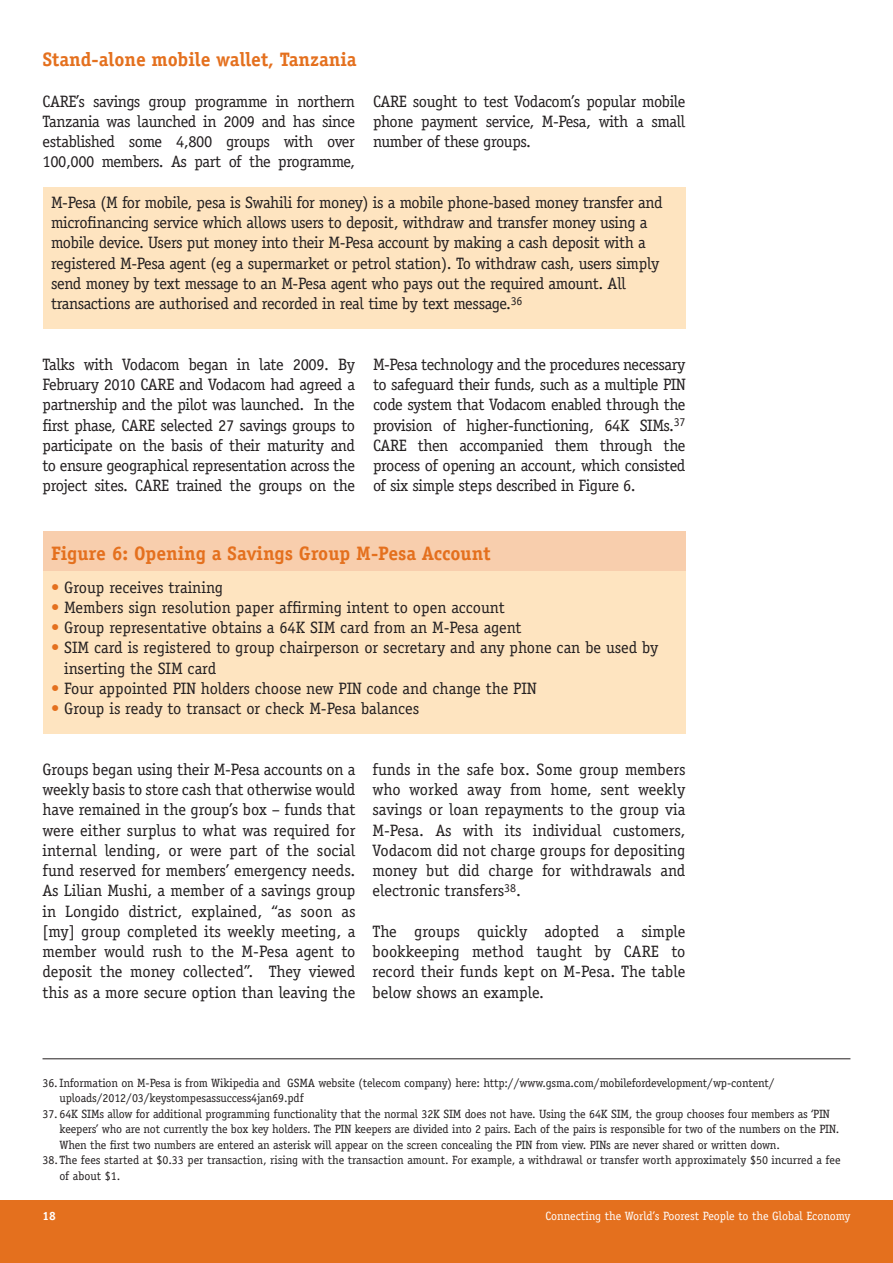
<style>
.page{position:relative;width:893px;height:1263px;background:#fff}
.page>*{position:absolute;margin:0;border:0;box-sizing:border-box;transform-origin:0 0}
.Sub_Header{font:700 19.5px "Officina Serif";color:#e4701e}
.Body_Copy{font:16.5px/20.2px "Officina Serif";letter-spacing:-.02em;color:#231f20;text-align:justify}
.Body_Copy-2{font:16.5px/20.2px "Officina Serif";color:#231f20}
.t1{font:12px/15.8px "Officina Serif";letter-spacing:-.01em;color:#231f20}
.t2{font:12px "Officina Serif";color:#fff}
.t3{font:700 12px "Officina Serif";color:#fff}
.s1{color:#e4701e}
</style>
<div class="page">
<div style="left:0;top:1200px;width:893px;height:63px;background:#e4701e"></div>
<hr style="left:43px;top:1058px;width:807px;height:1px;background:#231f20">
<div style="left:43px;top:531px;width:642px;height:40px;background:#f8cead"></div>
<div style="left:43px;top:571px;width:642px;height:163px;background:#fee4c0"></div>
<div style="left:43px;top:188px;width:642px;height:141px;background:#fee4c0"></div>
<p class="Sub_Header" style="left:43px;top:47px;width:316px">Stand-alone mobile wallet, Tanzania</p>
<p class="Body_Copy" style="left:43px;top:91px;width:314px">CARE’s savings group programme in northern Tanzania was launched in 2009 and has since established some 4,800 groups with over 100,000 members. As part of the programme,</p>
<p class="Body_Copy" style="left:373px;top:91px;width:314px">CARE sought to test Vodacom’s popular mobile phone payment service, M-Pesa, with a small number of these groups.</p>
<p class="Body_Copy" style="left:51px;top:192px;width:613px;text-align:left">M-Pesa (M for mobile, pesa is Swahili for money) is a mobile phone-based money transfer and microfinancing service which allows users to deposit, withdraw and transfer money using a mobile device. Users put money into their M-Pesa account by making a cash deposit with a registered M-Pesa agent (eg a supermarket or petrol station). To withdraw cash, users simply send money by text message to an M-Pesa agent who pays out the required amount. All transactions are authorised and recorded in real time by text message.<sup>36</sup></p>
<p class="Body_Copy" style="left:43px;top:354px;width:314px">Talks with Vodacom began in late 2009. By February 2010 CARE and Vodacom had agreed a partnership and the pilot was launched. In the first phase, CARE selected 27 savings groups to participate on the basis of their maturity and to ensure geographical representation across the project sites. CARE trained the groups on the</p>
<p class="Body_Copy" style="left:373px;top:354px;width:314px">M-Pesa technology and the procedures necessary to safeguard their funds, such as a multiple PIN code system that Vodacom enabled through the provision of higher-functioning, 64K SIMs.<sup>37<br></sup>CARE then accompanied them through the process of opening an account, which consisted of six simple steps described in Figure 6.</p>
<p class="Sub_Header" style="left:51px;top:541px;width:441px">Figure 6: Opening a Savings Group M-Pesa Account</p>
<p class="Body_Copy-2" style="left:51px;top:577px;width:174px"><span class="s1">•</span> Group receives training</p>
<p class="Body_Copy-2" style="left:51px;top:597px;width:455px"><span class="s1">•</span> Members sign resolution paper affirming intent to open account</p>
<p class="Body_Copy-2" style="left:51px;top:617px;width:472px"><span class="s1">•</span> Group representative obtains a 64K SIM card from an M-Pesa agent</p>
<p class="Body_Copy-2" style="left:64px;top:638px;width:596px;text-indent:-13px"><span class="s1">•</span> SIM card is registered to group chairperson or secretary and any phone can be used by inserting the SIM card</p>
<p class="Body_Copy-2" style="left:51px;top:678px;width:487px"><span class="s1">•</span> Four appointed PIN holders choose new PIN code and change the PIN</p>
<p class="Body_Copy-2" style="left:51px;top:698px;width:370px"><span class="s1">•</span> Group is ready to transact or check M-Pesa balances</p>
<p class="Body_Copy" style="left:43px;top:759px;width:314px">Groups began using their M-Pesa accounts on a weekly basis to store cash that otherwise would have remained in the group’s box – funds that were either surplus to what was required for internal lending, or were part of the social fund reserved for members’ emergency needs.<br>As Lilian Mushi, a member of a savings group in Longido district, explained, “as soon as [my] group completed its weekly meeting, a member would rush to the M-Pesa agent to deposit the money collected”. They viewed this as a more secure option than leaving the</p>
<p class="Body_Copy" style="left:372px;top:759px;width:314px">funds in the safe box. Some group members who worked away from home, sent weekly savings or loan repayments to the group via M-Pesa. As with its individual customers, Vodacom did not charge groups for depositing money but did charge for withdrawals and electronic transfers<sup>38</sup>.</p>
<p class="Body_Copy" style="left:372px;top:921px;width:314px">The groups quickly adopted a simple bookkeeping method taught by CARE to record their funds kept on M-Pesa. The table below shows an example.</p>
<p class="t1" style="left:60px;top:1075px;width:717px;line-height:15.3px;text-indent:-17px">36.Information on M-Pesa is from Wikipedia and GSMA website (telecom company) here: http://www.gsma.com/mobilefordevelopment/wp-content/ uploads/2012/03/keystompesassuccess4jan69.pdf</p>
<p class="t1" style="left:60px;top:1106px;width:781px;text-indent:-17px">37. 64K SIMs allow for additional programming functionality that the normal 32K SIM does not have. Using the 64K SIM, the group chooses four members as ‘PIN keepers’ who are not currently the box key holders. The PIN keepers are divided into 2 pairs. Each of the pairs is responsible for two of the numbers on the PIN.<br>When the first two numbers are entered an asterisk will appear on the screen concealing the PIN from view. PINs are never shared or written down.</p>
<p class="t1" style="left:60px;top:1153px;width:783px;line-height:15.1px;text-indent:-17px">38. The fees started at $0.33 per transaction, rising with the transaction amount. For example, a withdrawal or transfer worth approximately $50 incurred a fee of about $1.</p>
<p class="t3" style="left:43px;top:1209px;width:15px">18</p>
<p class="t2" style="left:545px;top:1209px;width:307px">Connecting the World’s Poorest People to the Global Economy</p>
</div>
